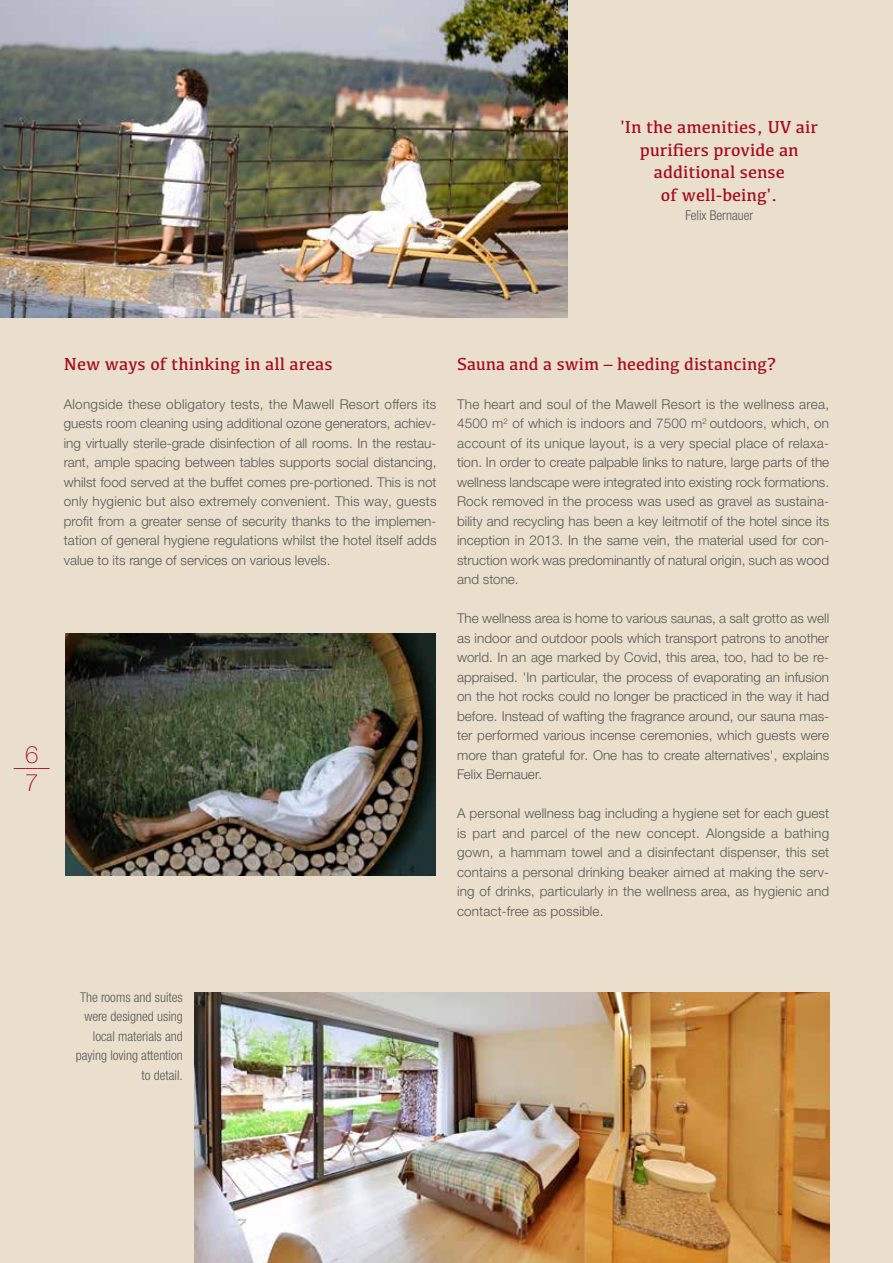
<style>
.page{position:relative;width:893px;height:1263px;background:#eadfcc}
.page>*{position:absolute;margin:0;border:0;box-sizing:border-box;transform-origin:0 0}
.t1{font:100 24px "Helvetica Neue LTW1 G";color:#a60d1f}
.t2{font:18px/22.5px "Kefa";color:#a60d1f;text-align:center}
.t3{font:300 13.5px/19.5px "Helvetica Neue LTW1 G";color:#575756;text-align:justify}
.t4{font:300 condensed 13.5px/19.5px "Helvetica Neue LTW1 G";color:#575756;text-align:right}
</style>
<div class="page">
<img style="left:195px;top:992px;width:634px;height:271px">
<img style="left:0;top:0;width:567px;height:317px">
<img style="left:66px;top:633px;width:370px;height:242px">
<h2 class="t2" style="left:621px;top:115px;width:199px">'In the amenities, UV air purifiers provide an additional sense<br>of well-being'.</h2>
<p class="t4" style="left:685px;top:206px;width:69px">Felix Bernauer</p>
<h2 class="t2" style="left:64px;top:352px;width:270px">New ways of thinking in all areas</h2>
<p class="t3" style="left:64px;top:394px;width:374px">Alongside these obligatory tests, the Mawell Resort offers its guests room cleaning using additional ozone generators, achiev&shy;ing virtually sterile-grade disinfection of all rooms. In the restau&shy;rant, ample spacing between tables supports social distancing, whilst food served at the buffet comes pre-portioned. This is not only hygienic but also extremely convenient. This way, guests profit from a greater sense of security thanks to the implemen&shy;tation of general hygiene regulations whilst the hotel itself adds value to its range of services on various levels.</p>
<h1 class="t1" style="left:25px;top:740px;width:15px">6</h1>
<h1 class="t1" style="left:14px;top:752px;width:37px">–––</h1>
<h1 class="t1" style="left:25px;top:769px;width:15px">7</h1>
<h2 class="t2" style="left:457px;top:352px;width:321px">Sauna and a swim – heeding distancing?</h2>
<p class="t3" style="left:457px;top:394px;width:374px">The heart and soul of the Mawell Resort is the wellness area, 4500 m<sup>2</sup> of which is indoors and 7500 m<sup>2</sup> outdoors, which, on account of its unique layout, is a very special place of relaxa&shy;tion. In order to create palpable links to nature, large parts of the wellness landscape were integrated into existing rock formations.<br>Rock removed in the process was used as gravel as sustaina&shy;bility and recycling has been a key leitmotif of the hotel since its inception in 2013. In the same vein, the material used for con&shy;struction work was predominantly of natural origin, such as wood and stone.</p>
<p class="t3" style="left:457px;top:609px;width:374px">The wellness area is home to various saunas, a salt grotto as well as indoor and outdoor pools which transport patrons to another world. In an age marked by Covid, this area, too, had to be re&shy;appraised. 'In particular, the process of evaporating an infusion on the hot rocks could no longer be practiced in the way it had before. Instead of wafting the fragrance around, our sauna mas&shy;ter performed various incense ceremonies, which guests were more than grateful for. One has to create alternatives', explains Felix Bernauer.</p>
<p class="t3" style="left:457px;top:804px;width:374px">A personal wellness bag including a hygiene set for each guest is part and parcel of the new concept. Alongside a bathing gown, a hammam towel and a disinfectant dispenser, this set contains a personal drinking beaker aimed at making the serv&shy;ing of drinks, particularly in the wellness area, as hygienic and contact-free as possible.</p>
<p class="t4" style="left:76px;top:987px;width:108px">The rooms and suites were designed using local materials and paying loving attention to detail.</p>
</div>
